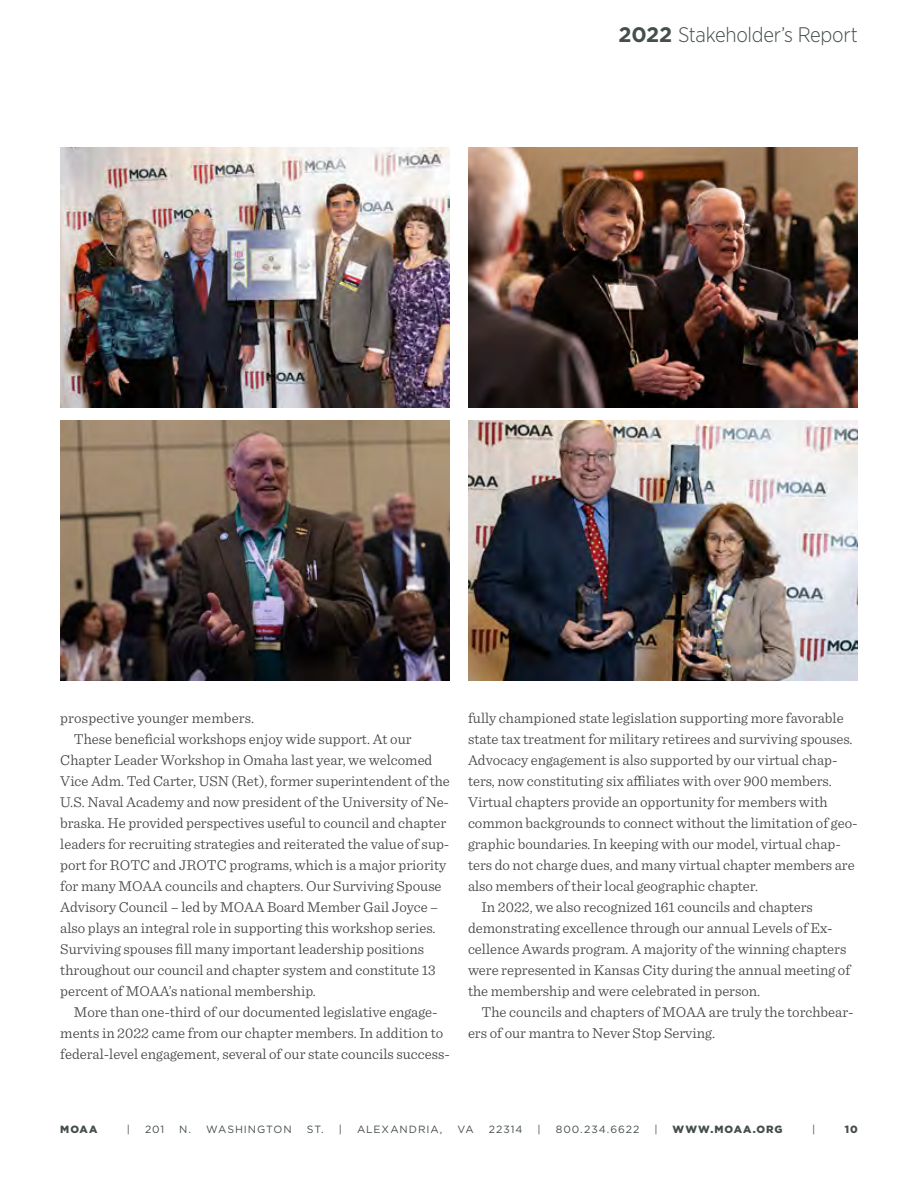
<style>
.page{position:relative;width:918px;height:1188px;background:#fff}
.page>*{position:absolute;margin:0;border:0;box-sizing:border-box;transform-origin:0 0}
.t1{font:300 21px "Gotham Narrow";letter-spacing:-.015em;color:#444e4c}
.t2{font:300 15px "Sentinel";color:#414042}
.t3{font:10.5px "Gotham";letter-spacing:.09em;color:#444e4c}
.t4{font:900 10.5px "Gotham";letter-spacing:.09em;color:#444e4c}
.s1{font-family:"Gotham";font-weight:700}
</style>
<div class="page">
<img style="left:60px;top:148px;width:390px;height:260px">
<img style="left:60px;top:421px;width:390px;height:260px">
<img style="left:468px;top:148px;width:390px;height:260px">
<img style="left:468px;top:421px;width:390px;height:260px">
<h1 class="t1" style="left:618px;top:22px;width:241px"><span class="s1">2022</span> Stakeholder’s Report</h1>
<p class="t2" style="left:60px;top:707px;width:195px">prospective younger members.</p>
<p class="t2" style="left:74px;top:728px;width:339px">These beneficial workshops enjoy wide support. At our</p>
<p class="t2" style="left:60px;top:749px;width:374px">Chapter Leader Workshop in Omaha last year, we welcomed</p>
<p class="t2" style="left:60px;top:770px;width:391px">Vice Adm. Ted Carter, USN (Ret), former superintendent of the</p>
<p class="t2" style="left:60px;top:791px;width:390px">U.S. Naval Academy and now president of the University of Ne-</p>
<p class="t2" style="left:60px;top:812px;width:387px">braska. He provided perspectives useful to council and chapter</p>
<p class="t2" style="left:60px;top:833px;width:391px">leaders for recruiting strategies and reiterated the value of sup-</p>
<p class="t2" style="left:60px;top:854px;width:388px">port for ROTC and JROTC programs, which is a major priority</p>
<p class="t2" style="left:60px;top:875px;width:383px">for many MOAA councils and chapters. Our Surviving Spouse</p>
<p class="t2" style="left:60px;top:896px;width:380px">Advisory Council – led by MOAA Board Member Gail Joyce –</p>
<p class="t2" style="left:60px;top:917px;width:377px">also plays an integral role in supporting this workshop series.</p>
<p class="t2" style="left:60px;top:938px;width:365px">Surviving spouses fill many important leadership positions</p>
<p class="t2" style="left:60px;top:959px;width:377px">throughout our council and chapter system and constitute 13</p>
<p class="t2" style="left:60px;top:980px;width:257px">percent of MOAA’s national membership.</p>
<p class="t2" style="left:74px;top:1001px;width:365px">More than one-third of our documented legislative engage-</p>
<p class="t2" style="left:60px;top:1022px;width:385px">ments in 2022 came from our chapter members. In addition to</p>
<p class="t2" style="left:60px;top:1043px;width:391px">federal-level engagement, several of our state councils success-</p>
<p class="t2" style="left:468px;top:707px;width:377px">fully championed state legislation supporting more favorable</p>
<p class="t2" style="left:468px;top:728px;width:386px">state tax treatment for military retirees and surviving spouses.</p>
<p class="t2" style="left:468px;top:749px;width:371px">Advocacy engagement is also supported by our virtual chap-</p>
<p class="t2" style="left:468px;top:770px;width:365px">ters, now constituting six affiliates with over 900 members.</p>
<p class="t2" style="left:468px;top:791px;width:361px">Virtual chapters provide an opportunity for members with</p>
<p class="t2" style="left:468px;top:812px;width:391px">common backgrounds to connect without the limitation of geo-</p>
<p class="t2" style="left:468px;top:833px;width:374px">graphic boundaries. In keeping with our model, virtual chap-</p>
<p class="t2" style="left:468px;top:854px;width:388px">ters do not charge dues, and many virtual chapter members are</p>
<p class="t2" style="left:468px;top:875px;width:292px">also members of their local geographic chapter.</p>
<p class="t2" style="left:482px;top:896px;width:333px">In 2022, we also recognized 161 councils and chapters</p>
<p class="t2" style="left:468px;top:917px;width:366px">demonstrating excellence through our annual Levels of Ex-</p>
<p class="t2" style="left:468px;top:938px;width:380px">cellence Awards program. A majority of the winning chapters</p>
<p class="t2" style="left:468px;top:959px;width:384px">were represented in Kansas City during the annual meeting of</p>
<p class="t2" style="left:468px;top:980px;width:294px">the membership and were celebrated in person.</p>
<p class="t2" style="left:482px;top:1001px;width:374px">The councils and chapters of MOAA are truly the torchbear-</p>
<p class="t2" style="left:468px;top:1022px;width:249px">ers of our mantra to Never Stop Serving.</p>
<p class="t4" style="left:60px;top:1122px;width:39px">MOAA</p>
<p class="t3" style="left:127px;top:1123px;width:5px">|</p>
<p class="t3" style="left:145px;top:1123px;width:21px">201</p>
<p class="t3" style="left:179px;top:1123px;width:114px">N. WASHINGTON</p>
<p class="t3" style="left:307px;top:1123px;width:37px">ST. |</p>
<p class="t3" style="left:357px;top:1123px;width:87px">ALEXANDRIA,</p>
<p class="t3" style="left:458px;top:1123px;width:18px">VA</p>
<p class="t3" style="left:489px;top:1123px;width:35px">22314</p>
<p class="t3" style="left:538px;top:1123px;width:5px">|</p>
<p class="t3" style="left:556px;top:1123px;width:85px">800.234.6622</p>
<p class="t3" style="left:654px;top:1123px;width:5px">|</p>
<p class="t4" style="left:673px;top:1122px;width:112px">WWW.MOAA.ORG</p>
<p class="t3" style="left:812px;top:1123px;width:5px">|</p>
<p class="t4" style="left:845px;top:1122px;width:15px">10</p>
</div>
